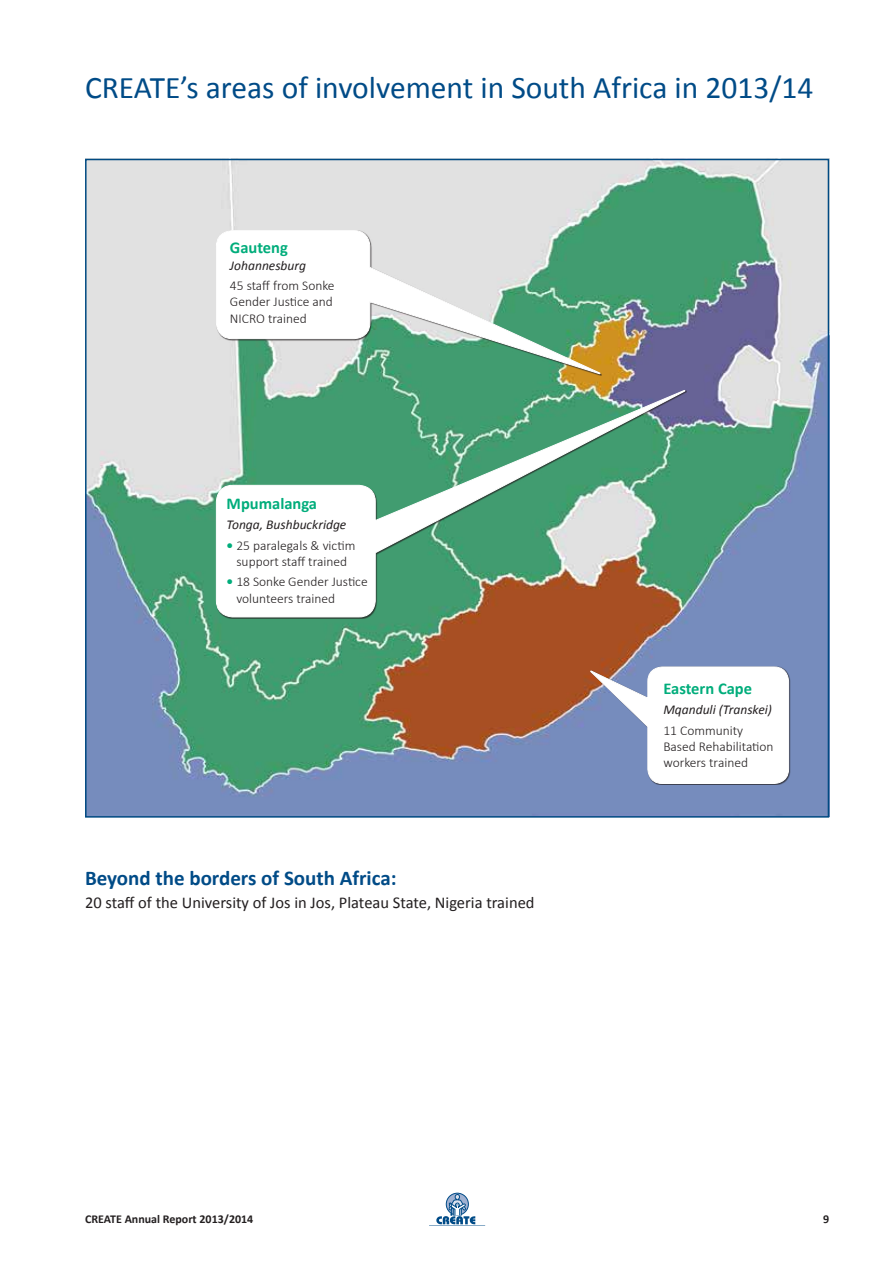
<style>
.page{position:relative;width:893px;height:1263px;background:#fff}
.page>*{position:absolute;margin:0;border:0;box-sizing:border-box;transform-origin:0 0}
.t1{font:31.5px "Calibri";color:#004b87}
.t2{font:700 21px "Calibri";color:#004b87}
.t3{font:16.5px "Calibri";color:#231f20}
.t4{font:700 16.5px "Calibri";color:#00ad7b}
.t5{font:300 13.5px/16.2px "Calibri";color:#231f20}
.t6{font:italic 13.5px "Calibri";color:#231f20}
.t7{font:700 12px "Calibri";color:#231f20}
.s1{font-weight:700;color:#00ad7b}
</style>
<div class="page">
<div style="left:446px;top:1193px;width:23px;height:22px;border:1px solid #004b87;border-radius:50%"></div>
<svg style="left:436px;top:1194px;width:39px;height:30px"></svg>
<img style="left:88px;top:162px;width:738px;height:653px">
<svg style="left:216px;top:389px;width:470px;height:229px"></svg>
<svg style="left:216px;top:230px;width:385px;height:145px"></svg>
<svg style="left:590px;top:666px;width:199px;height:118px"></svg>
<h1 class="t1" style="left:85px;top:67px;width:730px">CREATE’s areas of involvement in South Africa in 2013/14</h1>
<p class="t4" style="left:230px;top:237px;width:60px">Gauteng</p>
<p class="t6" style="left:230px;top:256px;width:78px">Johannesburg</p>
<p class="t5" style="left:230px;top:277px;width:106px">45 staff from Sonke<br>Gender Justice and<br>NICRO trained</p>
<p class="t4" style="left:227px;top:493px;width:92px">Mpumalanga</p>
<p class="t6" style="left:227px;top:516px;width:121px">Tonga, Bushbuckridge</p>
<p class="t5" style="left:227px;top:537px;width:130px;text-align:center"><span class="s1">•</span> 25 paralegals &amp; victim support staff trained</p>
<p class="t5" style="left:236px;top:574px;width:133px;text-indent:-10px"><span class="s1">•</span> 18 Sonke Gender Justice volunteers trained</p>
<h2 class="t2" style="left:85px;top:865px;width:313px">Beyond the borders of South Africa:</h2>
<p class="t3" style="left:85px;top:892px;width:451px">20 staff of the University of Jos in Jos, Plateau State, Nigeria trained</p>
<p class="t4" style="left:663px;top:678px;width:90px">Eastern Cape</p>
<p class="t6" style="left:663px;top:701px;width:110px">Mqanduli (Transkei)</p>
<p class="t5" style="left:663px;top:722px;width:112px">11 Community<br>Based Rehabilitation workers trained</p>
<p class="t7" style="left:85px;top:1211px;width:170px">CREATE Annual Report 2013/2014</p>
<p class="t7" style="left:823px;top:1211px;width:8px">9</p>
</div>
